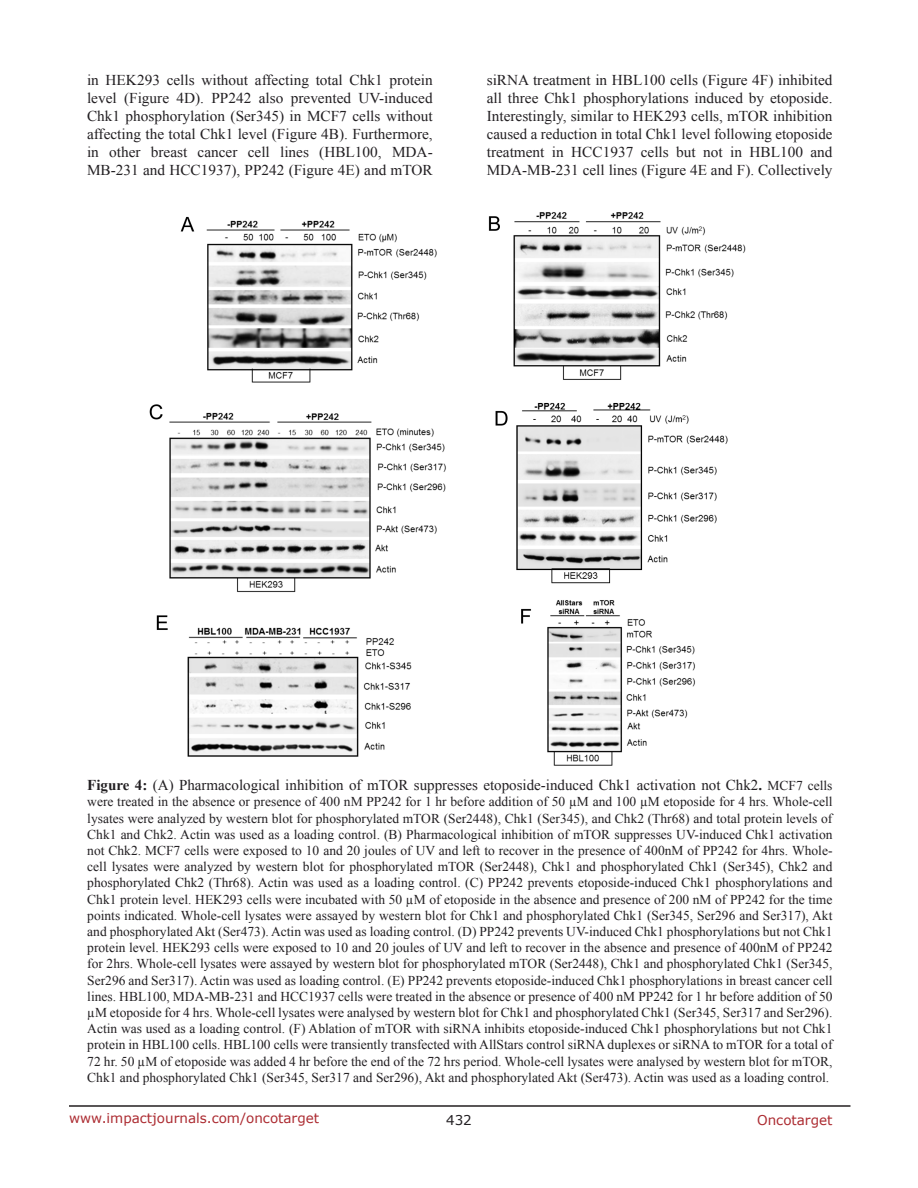
<style>
.page{position:relative;width:918px;height:1188px;background:#fff}
.page>*{position:absolute;margin:0;border:0;box-sizing:border-box;transform-origin:0 0}
.BodyText{font:15px/18px "Times New Roman";color:#221f22;text-align:justify}
.FigureText{font:15px "Times New Roman";color:#221f22}
.FigureText-2{font:13.5px/16.2px "Times New Roman";color:#221f22;text-align:justify}
.t1{font:13.5px "Verdana";color:#ac2b31}
.t2{font:13.5px "Verdana";color:#221f22}
.s1{font-weight:700}
.s2{font-size:13.5px}
</style>
<div class="page">
<hr style="left:69px;top:1105px;width:781px;height:2px;background:#231f20">
<img style="left:149px;top:212px;width:597px;height:554px">
<p class="BodyText" style="left:87px;top:71px;width:347px">in HEK293 cells without affecting total Chk1 protein level (Figure 4D). PP242 also prevented UV-induced Chk1 phosphorylation (Ser345) in MCF7 cells without affecting the total Chk1 level (Figure 4B). Furthermore, in other breast cancer cell lines (HBL100, MDA-MB-231 and HCC1937), PP242 (Figure 4E) and mTOR</p>
<p class="BodyText" style="left:487px;top:71px;width:347px">siRNA treatment in HBL100 cells (Figure 4F) inhibited all three Chk1 phosphorylations induced by etoposide.<br>Interestingly, similar to HEK293 cells, mTOR inhibition caused a reduction in total Chk1 level following etoposide treatment in HCC1937 cells but not in HBL100 and MDA-MB-231 cell lines (Figure 4E and F). Collectively</p>
<p class="FigureText" style="left:87px;top:775px;width:747px"><span class="s1">Figure 4:</span> (A) Pharmacological inhibition of mTOR suppresses etoposide-induced Chk1 activation not Chk2<span class="s1">.</span> <span class="s2">MCF7 cells</span></p>
<p class="FigureText-2" style="left:87px;top:793px;width:747px">were treated in the absence or presence of 400 nM PP242 for 1 hr before addition of 50 µM and 100 µM etoposide for 4 hrs. Whole-cell lysates were analyzed by western blot for phosphorylated mTOR (Ser2448), Chk1 (Ser345), and Chk2 (Thr68) and total protein levels of Chk1 and Chk2. Actin was used as a loading control. (B) Pharmacological inhibition of mTOR suppresses UV-induced Chk1 activation not Chk2. MCF7 cells were exposed to 10 and 20 joules of UV and left to recover in the presence of 400nM of PP242 for 4hrs. Whole&shy;cell lysates were analyzed by western blot for phosphorylated mTOR (Ser2448), Chk1 and phosphorylated Chk1 (Ser345), Chk2 and phosphorylated Chk2 (Thr68). Actin was used as a loading control. (C) PP242 prevents etoposide-induced Chk1 phosphorylations and Chk1 protein level. HEK293 cells were incubated with 50 µM of etoposide in the absence and presence of 200 nM of PP242 for the time points indicated. Whole-cell lysates were assayed by western blot for Chk1 and phosphorylated Chk1 (Ser345, Ser296 and Ser317), Akt and phosphorylated Akt (Ser473). Actin was used as loading control. (D) PP242 prevents UV-induced Chk1 phosphorylations but not Chk1 protein level. HEK293 cells were exposed to 10 and 20 joules of UV and left to recover in the absence and presence of 400nM of PP242 for 2hrs. Whole-cell lysates were assayed by western blot for phosphorylated mTOR (Ser2448), Chk1 and phosphorylated Chk1 (Ser345, Ser296 and Ser317). Actin was used as loading control. (E) PP242 prevents etoposide-induced Chk1 phosphorylations in breast cancer cell lines. HBL100, MDA-MB-231 and HCC1937 cells were treated in the absence or presence of 400 nM PP242 for 1 hr before addition of 50 µM etoposide for 4 hrs. Whole-cell lysates were analysed by western blot for Chk1 and phosphorylated Chk1 (Ser345, Ser317 and Ser296).<br>Actin was used as a loading control. (F) Ablation of mTOR with siRNA inhibits etoposide-induced Chk1 phosphorylations but not Chk1 protein in HBL100 cells. HBL100 cells were transiently transfected with AllStars control siRNA duplexes or siRNA to mTOR for a total of 72 hr. 50 µM of etoposide was added 4 hr before the end of the 72 hrs period. Whole-cell lysates were analysed by western blot for mTOR, Chk1 and phosphorylated Chk1 (Ser345, Ser317 and Ser296), Akt and phosphorylated Akt (Ser473). Actin was used as a loading control.</p>
<p class="t1" style="left:69px;top:1109px;width:252px">www.impactjournals.com/oncotarget</p>
<p class="t2" style="left:446px;top:1111px;width:27px">432</p>
<p class="t1" style="left:757px;top:1111px;width:77px">Oncotarget</p>
</div>
